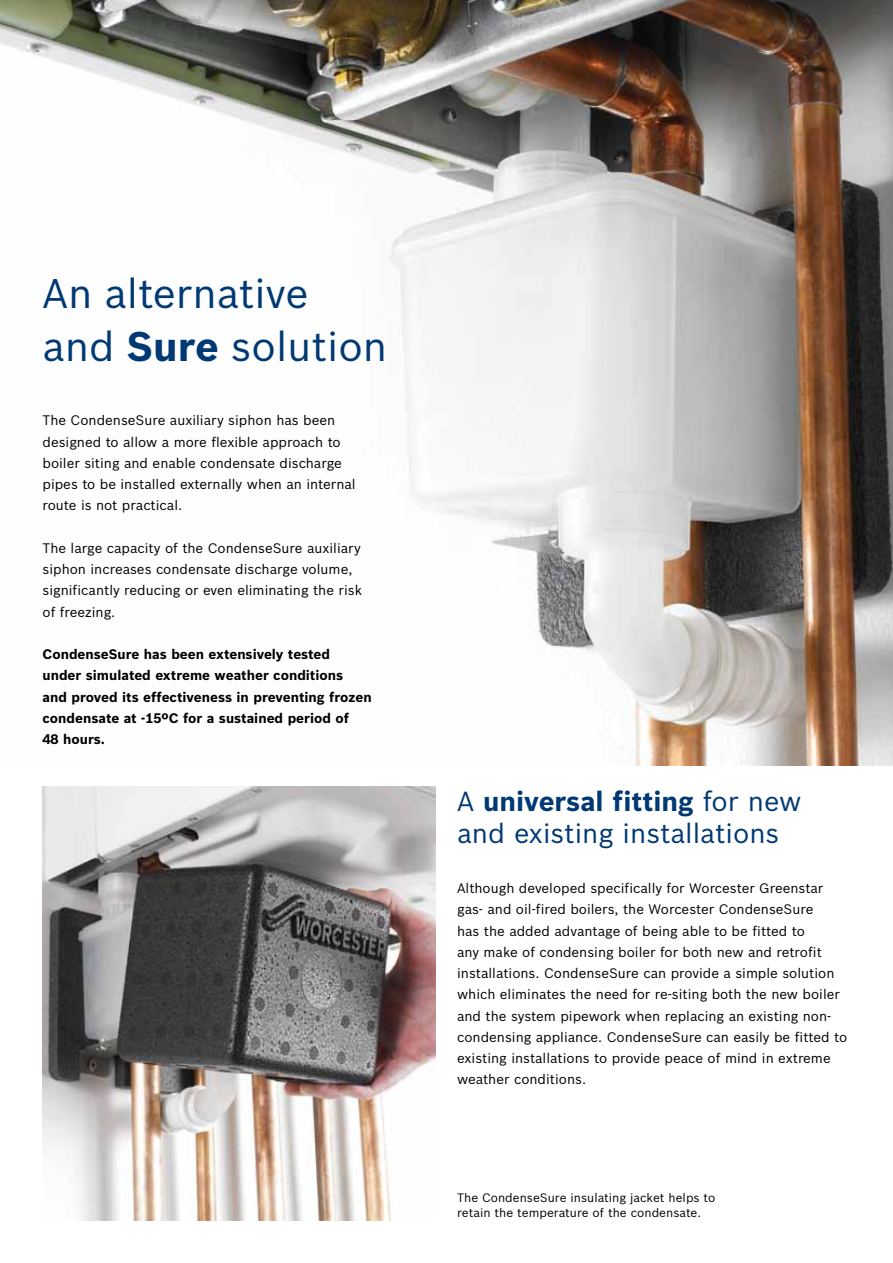
<style>
.page{position:relative;width:893px;height:1263px;background:#fff}
.page>*{position:absolute;margin:0;border:0;box-sizing:border-box;transform-origin:0 0}
.t1{font:40.5px/52.5px "Bosch Sans";color:#003974}
.t2{font:27px/32px "Bosch Sans";color:#003974}
.t3{font:13.5px/21.3px "Bosch Sans";color:#000}
.t4{font:700 13.5px/21.3px "Bosch Sans";color:#000}
.t5{font:12px/15px "Bosch Sans";color:#000}
.s1{font-weight:700}
</style>
<div class="page">
<img style="left:0;top:0;width:893px;height:765px">
<img style="left:43px;top:787px;width:393px;height:433px">
<h1 class="t1" style="left:43px;top:266px;width:346px">An alternative and <span class="s1">Sure</span> solution</h1>
<p class="t3" style="left:43px;top:409px;width:315px">The CondenseSure auxiliary siphon has been designed to allow a more flexible approach to boiler siting and enable condensate discharge pipes to be installed externally when an internal route is not practical.</p>
<p class="t3" style="left:43px;top:537px;width:321px">The large capacity of the CondenseSure auxiliary siphon increases condensate discharge volume, significantly reducing or even eliminating the risk of freezing.</p>
<p class="t4" style="left:43px;top:643px;width:331px">CondenseSure has been extensively tested under simulated extreme weather conditions<br>and proved its effectiveness in preventing frozen condensate at -15ºC for a sustained period of<br>48 hours.</p>
<h2 class="t2" style="left:457px;top:784px;width:346px">A <span class="s1">universal fitting</span> for new and existing installations</h2>
<p class="t3" style="left:457px;top:877px;width:392px">Although developed specifically for Worcester Greenstar gas- and oil-fired boilers, the Worcester CondenseSure<br>has the added advantage of being able to be fitted to<br>any make of condensing boiler for both new and retrofit installations. CondenseSure can provide a simple solution which eliminates the need for re-siting both the new boiler and the system pipework when replacing an existing non&shy;condensing appliance. CondenseSure can easily be fitted to existing installations to provide peace of mind in extreme weather conditions.</p>
<p class="t5" style="left:457px;top:1190px;width:260px">The CondenseSure insulating jacket helps to retain the temperature of the condensate.</p>
</div>
